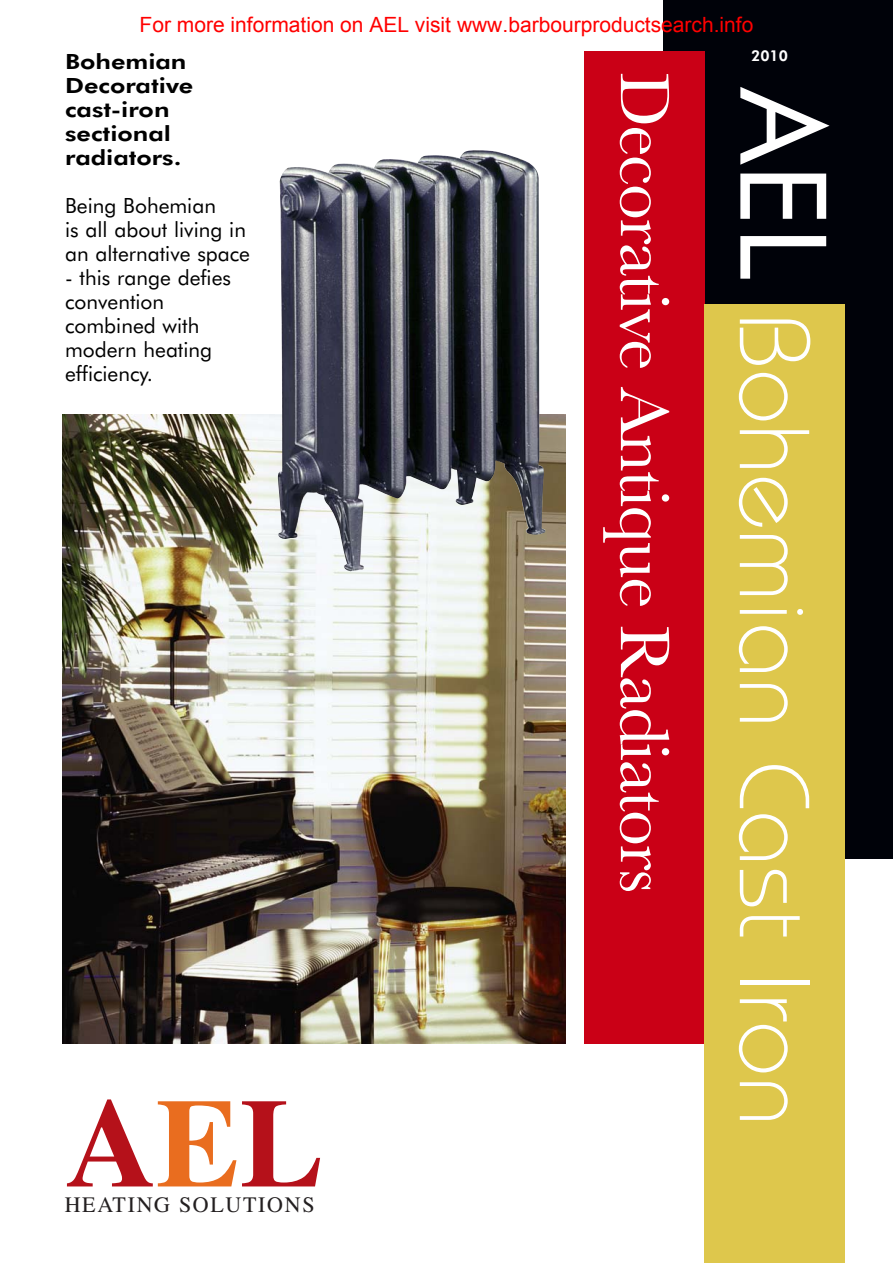
<style>
.page{position:relative;width:893px;height:1263px;background:#fff}
.page>*{position:absolute;margin:0;border:0;box-sizing:border-box;transform-origin:0 0}
.t1{font:300 99px "Bordeaux";color:#fff}
.t2{font:72px "Baskerville";letter-spacing:-.025em;color:#fff}
.t3{font:22.05px "Times";letter-spacing:.075em;color:#231f20}
.t4{font:21px/24px "Futura BT";color:#000}
.t5{font:21px "Arial";color:#f00}
.t6{font:800 21px/24px "Futura BT";color:#000;scale:1.2 1}
.t7{font:800 15px "Futura BT";color:#fff}
.s1{font-family:"Futura BT";font-weight:400;font-size:120px}
</style>
<div class="page">
<div style="left:663px;top:0;width:229px;height:859px;background:#000209"></div>
<div style="left:584px;top:51px;width:121px;height:992px;background:#ca0016"></div>
<div style="left:704px;top:304px;width:140px;height:959px;background:#dec74c"></div>
<svg style="left:67px;top:1099px;width:169px;height:87px"></svg>
<svg style="left:242px;top:1101px;width:78px;height:85px"></svg>
<img style="left:62px;top:414px;width:503px;height:629px">
<img style="left:278px;top:150px;width:267px;height:421px">
<p class="t5" style="left:139px;top:11px;width:615px">For more information on AEL visit www.barbourproductsearch.info</p>
<p class="t6" style="left:65px;top:51px;width:108px">Bohemian<br>Decorative cast-iron sectional radiators.</p>
<p class="t4" style="left:65px;top:195px;width:186px">Being Bohemian<br>is all about living in an alternative space</p>
<p class="t4" style="left:65px;top:267px;width:167px">- this range defies convention combined with modern heating efficiency.</p>
<p class="t3" style="left:65px;top:1197px;width:251px">HEATING SOLUTIONS</p>
<h2 class="t2" style="left:688px;top:72px;width:823px;rotate:90deg">Decorative Antique Radiators</h2>
<p class="t7" style="left:751px;top:50px;width:38px">2010</p>
<h1 class="t1" style="left:809px;top:88px;width:1039px;rotate:90deg"><span class="s1">AEL</span> Bohemian Cast Iron</h1>
</div>
